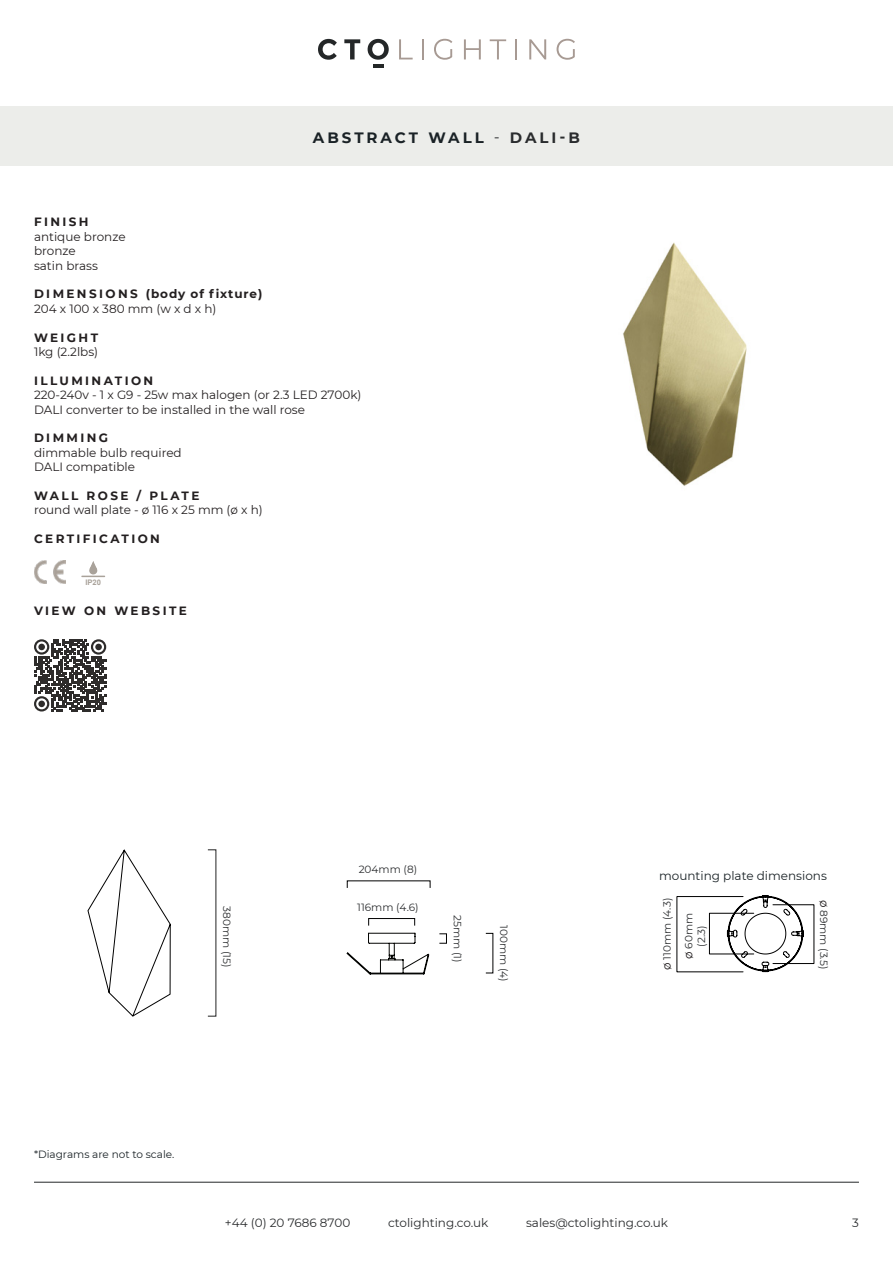
<style>
.page{position:relative;width:893px;height:1263px;background:#fff}
.page>*{position:absolute;margin:0;border:0;box-sizing:border-box;transform-origin:0 0}
.t1{font:700 15px "Montserrat";letter-spacing:.2em;color:#1a2226}
.t2{font:12px/14.4px "Montserrat";color:#231f20}
.t3{font:700 12px "Montserrat";letter-spacing:.2em;color:#231f20}
.t4{font:12px "Montserrat";color:#2a2c2e}
.t5{font:700 12px "Montserrat";letter-spacing:.155em;color:#231f20}
.t6{font:12px "Montserrat";color:#1a2226}
.t7{font:10.5px/21.9px "Montserrat";color:#2a2c2e;text-align:center}
.t8{font:10.5px "Montserrat";color:#1a2226}
.t9{font:700 7.65px "Arial";color:#a9a29a}
.s1{font-weight:400;color:#2a2c2e}
.s2{color:#2a2c2e}
.s3{font-size:12px;color:#231f20}
</style>
<div class="page">
<hr style="left:34px;top:1182px;width:825px;height:1px;background:#242728">
<hr style="left:373px;top:64px;width:11px;height:4px;background:#242728">
<svg style="left:318px;top:39px;width:19px;height:21px"></svg>
<svg style="left:344px;top:39px;width:16px;height:20px"></svg>
<svg style="left:368px;top:39px;width:21px;height:21px"></svg>
<hr style="left:422px;top:39px;width:2px;height:20px;background:#a79a93">
<svg style="left:434px;top:39px;width:18px;height:21px"></svg>
<svg style="left:464px;top:39px;width:17px;height:20px"></svg>
<svg style="left:490px;top:39px;width:16px;height:20px"></svg>
<hr style="left:515px;top:39px;width:2px;height:20px;background:#a79a93">
<svg style="left:529px;top:39px;width:17px;height:20px"></svg>
<svg style="left:557px;top:39px;width:18px;height:21px"></svg>
<svg style="left:399px;top:39px;width:14px;height:20px"></svg>
<div style="left:0;top:106px;width:893px;height:60px;background:#ecedea"></div>
<img style="left:34px;top:561px;width:32px;height:23px">
<svg style="left:81px;top:561px;width:24px;height:16px"></svg>
<div style="left:709px;top:913px;width:45px;height:41px;border:1px solid #000"></div>
<svg style="left:727px;top:895px;width:77px;height:77px"></svg>
<img style="left:623px;top:242px;width:124px;height:244px">
<svg style="left:87px;top:849px;width:84px;height:168px"></svg>
<div style="left:368px;top:918px;width:47px;height:8px;border:1px solid #000"></div>
<div style="left:439px;top:933px;width:8px;height:10px;border:1px solid #000"></div>
<svg style="left:346px;top:933px;width:83px;height:41px"></svg>
<svg style="left:34px;top:639px;width:72px;height:72px"></svg>
<div style="left:38px;top:644px;width:7px;height:6px;background:#2e2c2b;border-radius:50%"></div>
<div style="left:95px;top:644px;width:7px;height:6px;background:#2e2c2b;border-radius:50%"></div>
<div style="left:38px;top:700px;width:7px;height:7px;background:#2e2c2b;border-radius:50%"></div>
<p class="t1" style="left:313px;top:127px;width:269px">ABSTRACT WALL <span class="s1">-</span> <span class="s2">DALI-B</span></p>
<p class="t3" style="left:34px;top:213px;width:56px">FINISH</p>
<p class="t2" style="left:34px;top:229px;width:93px">antique bronze bronze<br>satin brass</p>
<p class="t5" style="left:34px;top:285px;width:230px">DIMENSIONS (body of fixture)</p>
<p class="t2" style="left:34px;top:301px;width:184px">204 x 100 x 380 mm (w x d x h)</p>
<p class="t3" style="left:34px;top:329px;width:66px">WEIGHT</p>
<p class="t2" style="left:34px;top:344px;width:66px">1kg (2.2lbs)</p>
<p class="t3" style="left:34px;top:372px;width:121px">ILLUMINATION</p>
<p class="t2" style="left:34px;top:387px;width:329px">220-240v - 1 x G9 - 25w max halogen (or 2.3 LED 2700k)<br>DALI converter to be installed in the wall rose</p>
<p class="t3" style="left:34px;top:429px;width:76px">DIMMING</p>
<p class="t2" style="left:34px;top:445px;width:149px">dimmable bulb required<br>DALI compatible</p>
<p class="t3" style="left:34px;top:487px;width:167px">WALL ROSE / PLATE</p>
<p class="t2" style="left:34px;top:502px;width:230px">round wall plate - ø 116 x 25 mm (ø x h)</p>
<p class="t3" style="left:34px;top:530px;width:127px">CERTIFICATION</p>
<p class="t9" style="left:85px;top:577px;width:17px">IP20</p>
<p class="t3" style="left:34px;top:602px;width:154px">VIEW ON WEBSITE</p>
<p class="t7" style="left:359px;top:858px;width:60px">204mm (8)</p>
<p class="t7" style="left:357px;top:896px;width:63px">116mm (4.6)</p>
<p class="t6" style="left:659px;top:868px;width:169px">mounting plate dimensions</p>
<p class="t7" style="left:656px;top:970px;width:74px;rotate:-90deg"><span class="s3">ø</span> 110mm (4.3) <span class="s3">ø</span> 60mm</p>
<p class="t2" style="left:832px;top:900px;width:9px;rotate:90deg">ø</p>
<p class="t7" style="left:238px;top:906px;width:63px;rotate:90deg">380mm (15)</p>
<p class="t7" style="left:835px;top:910px;width:61px;rotate:90deg">89mm (3.5)</p>
<p class="t7" style="left:469px;top:915px;width:49px;rotate:90deg">25mm (1)</p>
<p class="t7" style="left:515px;top:925px;width:58px;rotate:90deg">100mm (4)</p>
<p class="t7" style="left:690px;top:947px;width:23px;rotate:-90deg">(2.3)</p>
<p class="t8" style="left:34px;top:1147px;width:142px">*Diagrams are not to scale.</p>
<p class="t4" style="left:225px;top:1214px;width:127px">+44 (0) 20 7686 8700</p>
<p class="t4" style="left:388px;top:1214px;width:102px">ctolighting.co.uk</p>
<p class="t4" style="left:526px;top:1214px;width:143px">sales@ctolighting.co.uk</p>
<p class="t4" style="left:852px;top:1214px;width:8px">3</p>
</div>
